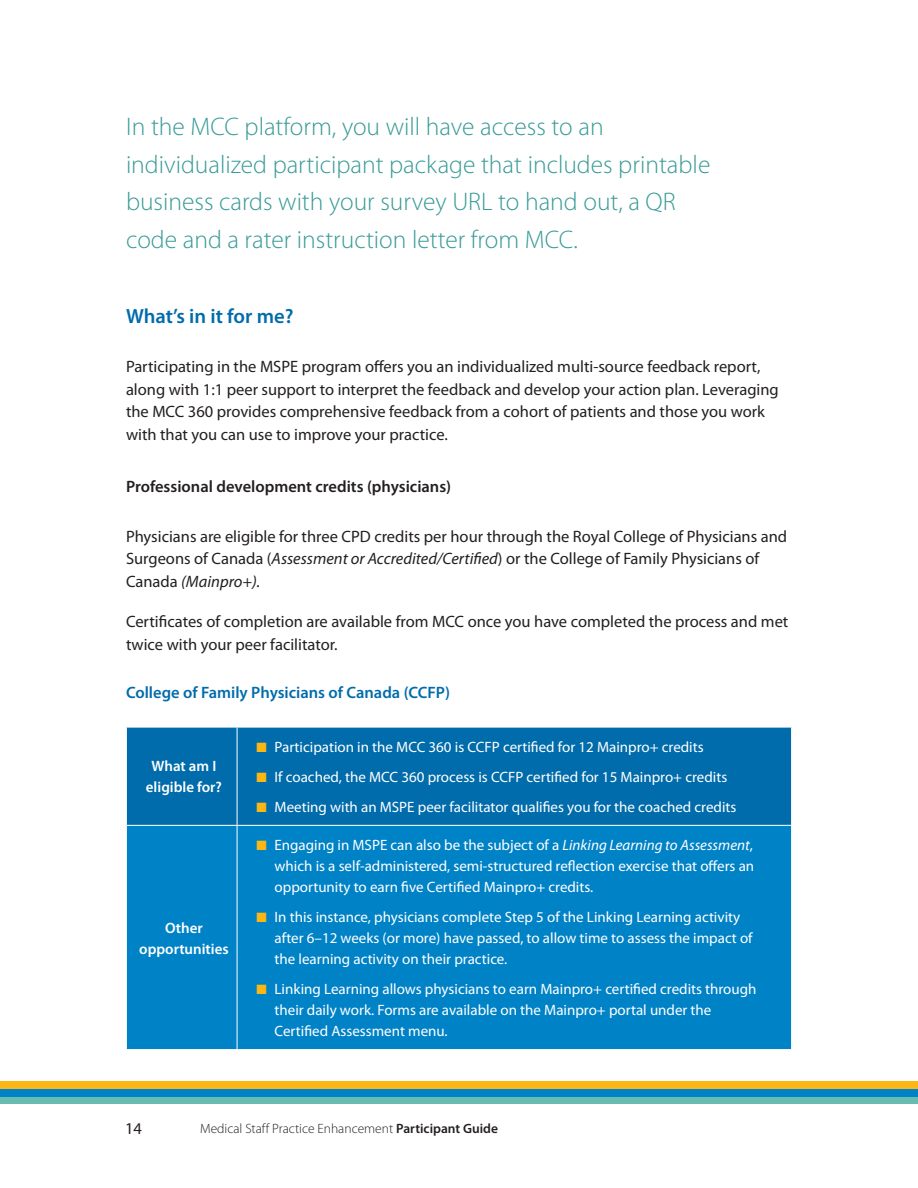
<style>
.page{position:relative;width:918px;height:1188px;background:#fff}
.page>*{position:absolute;margin:0;border:0;box-sizing:border-box;transform-origin:0 0}
.t1{font:300 25.5px/37.5px "Myriad Pro";color:#399b98}
.t2{font:600 20.55px "Myriad Pro";color:#006cac}
.t3{font:16.5px/22.5px "Myriad Pro";color:#231f20}
.t4{font:600 16.5px "Myriad Pro";color:#231f20}
.t5{font:600 16.5px "Myriad Pro";color:#006cac}
.t6{font:15px/21px "Myriad Pro";color:#fff}
.t7{font:600 15px/21px "Myriad Pro";color:#fff;text-align:center}
.t8{font:300 13.5px "Myriad Pro";color:#231f20}
.s1{font-style:italic}
.s2{color:#fdb714}
.s3{font-weight:600}
</style>
<div class="page">
<div style="left:0;top:1096px;width:918px;height:7px;background:#67bbb0"></div>
<div style="left:0;top:1089px;width:918px;height:7px;background:#0082c7"></div>
<div style="left:0;top:1082px;width:918px;height:7px;background:#fdb714"></div>
<div style="left:127px;top:728px;width:664px;height:97px;background:#006cac"></div>
<div style="left:127px;top:826px;width:664px;height:223px;background:#0082c7"></div>
<hr style="left:237px;top:727px;width:1px;height:98px;background:#fff">
<hr style="left:237px;top:826px;width:1px;height:223px;background:#fff">
<h1 class="t1" style="left:126px;top:108px;width:586px">In the MCC platform, you will have access to an individualized participant package that includes printable business cards with your survey URL to hand out, a QR code and a rater instruction letter from MCC.</h1>
<h2 class="t2" style="left:126px;top:305px;width:169px">What’s in it for me?</h2>
<p class="t3" style="left:126px;top:356px;width:654px">Participating in the MSPE program offers you an individualized multi-source feedback report, along with 1:1 peer support to interpret the feedback and develop your action plan. Leveraging the MCC 360 provides comprehensive feedback from a cohort of patients and those you work with that you can use to improve your practice.</p>
<p class="t4" style="left:126px;top:478px;width:327px">Professional development credits (physicians)</p>
<p class="t3" style="left:126px;top:525px;width:663px">Physicians are eligible for three CPD credits per hour through the Royal College of Physicians and<br>Surgeons of Canada (<span class="s1">Assessment or Accredited/Certified</span>) or the College of Family Physicians of<br>Canada <span class="s1">(Mainpro+).</span></p>
<p class="t3" style="left:126px;top:611px;width:664px">Certificates of completion are available from MCC once you have completed the process and met twice with your peer facilitator.</p>
<p class="t5" style="left:126px;top:684px;width:325px">College of Family Physicians of Canada (CCFP)</p>
<p class="t7" style="left:146px;top:756px;width:78px">What am I eligible for?</p>
<p class="t7" style="left:139px;top:917px;width:91px">Other opportunities</p>
<p class="t6" style="left:257px;top:737px;width:449px"><span class="s2">■</span> Participation in the MCC 360 is CCFP certified for 12 Mainpro+ credits</p>
<p class="t6" style="left:257px;top:767px;width:472px"><span class="s2">■</span> If coached, the MCC 360 process is CCFP certified for 15 Mainpro+ credits</p>
<p class="t6" style="left:257px;top:797px;width:481px"><span class="s2">■</span> Meeting with an MSPE peer facilitator qualifies you for the coached credits</p>
<p class="t6" style="left:275px;top:835px;width:481px;text-align:justify;text-indent:-18px"><span class="s2">■</span> Engaging in MSPE can also be the subject of a <span class="s1">Linking Learning to Assessment</span>, which is a self-administered, semi-structured reflection exercise that offers an opportunity to earn five Certified Mainpro+ credits.</p>
<p class="t6" style="left:275px;top:907px;width:480px;text-indent:-18px"><span class="s2">■</span> In this instance, physicians complete Step 5 of the Linking Learning activity after 6–12 weeks (or more) have passed, to allow time to assess the impact of the learning activity on their practice.</p>
<p class="t6" style="left:275px;top:979px;width:483px;text-indent:-18px"><span class="s2">■</span> Linking Learning allows physicians to earn Mainpro+ certified credits through their daily work. Forms are available on the Mainpro+ portal under the<br>Certified Assessment menu.</p>
<p class="t3" style="left:125px;top:1117px;width:18px">14</p>
<p class="t8" style="left:200px;top:1121px;width:299px">Medical Staff Practice Enhancement <span class="s3">Participant Guide</span></p>
</div>
